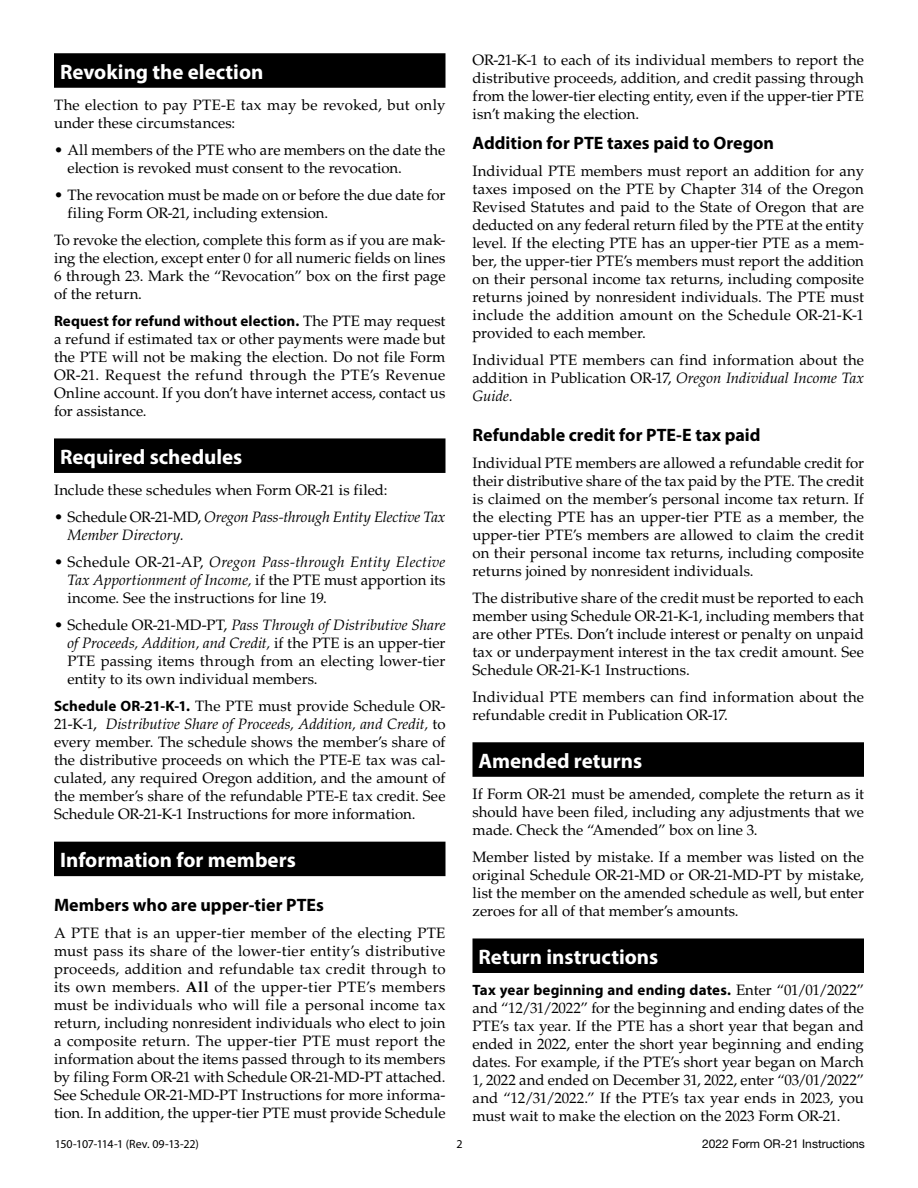
<style>
.page{position:relative;width:918px;height:1188px;background:#fff}
.page>*{position:absolute;margin:0;border:0;box-sizing:border-box;transform-origin:0 0}
.t1{font:700 21px "Myriad Pro";color:#fff}
.t2{font:700 18px "Myriad Pro";color:#000}
.t3{font:15px/18px "Palatino LT Std";color:#000;text-align:justify}
.t4{font:700 15px "Myriad Pro";letter-spacing:.005em;color:#000}
.t5{font:italic 15px/18px "Palatino LT Std";letter-spacing:-.01em;color:#000}
.t6{font:12px "Myriad Pro";letter-spacing:-.02em;color:#000}
.t7{font:12px "Helvetica Neue LT Std";color:#000}
.s1{font-family:"Palatino LT Std";font-weight:400}
.s2{font-style:normal}
.s3{font-style:italic}
.s4{font-family:"Myriad Pro";font-weight:700}
.s5{font-weight:700}
</style>
<div class="page">
<div style="left:54px;top:53px;width:392px;height:35px;background:#000"></div>
<div style="left:54px;top:438px;width:392px;height:35px;background:#000"></div>
<div style="left:54px;top:842px;width:392px;height:34px;background:#000"></div>
<div style="left:472px;top:742px;width:392px;height:35px;background:#000"></div>
<div style="left:472px;top:938px;width:392px;height:35px;background:#000"></div>
<h1 class="t1" style="left:60px;top:58px;width:214px">Revoking the election<sup>r.</sup></h1>
<p class="t3" style="left:54px;top:96px;width:393px">The election to pay PTE-E tax may be revoked, but only under these circumstances:</p>
<p class="t3" style="left:68px;top:141px;width:379px;text-indent:-14px">• All members of the PTE who are members on the date the election is revoked must consent to the revocation.</p>
<p class="t3" style="left:68px;top:186px;width:379px;text-indent:-14px">• The revocation must be made on or before the due date for filing Form OR-21, including extension.</p>
<p class="t3" style="left:54px;top:231px;width:393px">To revoke the election, complete this form as if you are mak&shy;ing the election, except enter 0 for all numeric fields on lines 6 through 23. Mark the “Revocation” box on the first page of the return.</p>
<p class="t4" style="left:54px;top:311px;width:393px">Request for refund without election. <span class="s1">The PTE may request</span></p>
<p class="t3" style="left:54px;top:330px;width:393px">a refund if estimated tax or other payments were made but the PTE will not be making the election. Do not file Form OR-21. Request the refund through the PTE’s Revenue Online account. If you don’t have internet access, contact us for assistance.</p>
<h1 class="t1" style="left:60px;top:443px;width:193px">Required schedules<sup>r.</sup></h1>
<p class="t3" style="left:54px;top:482px;width:335px">Include these schedules when Form OR-21 is filed:</p>
<p class="t5" style="left:68px;top:509px;width:379px;text-indent:-14px"><span class="s2">• Schedule OR-21-MD,</span> Oregon Pass-through Entity Elective Tax<br>Member Directory.</p>
<p class="t3" style="left:68px;top:554px;width:379px;text-indent:-14px">• Schedule OR-21-AP, <span class="s3">Oregon Pass-through Entity Elective Tax Apportionment of Income,</span> if the PTE must apportion its income. See the instructions for line 19.</p>
<p class="t3" style="left:68px;top:617px;width:380px;text-indent:-14px">• Schedule OR-21-MD-PT, <span class="s3">Pass Through of Distributive Share of Proceeds, Addition, and Credit,</span> if the PTE is an upper-tier PTE passing items through from an electing lower-tier entity to its own individual members.</p>
<p class="t3" style="left:54px;top:698px;width:393px"><span class="s4">Schedule OR-21-K-1.</span> The PTE must provide Schedule OR-21-K-1, <span class="s3">Distributive Share of Proceeds, Addition, and Credit,</span> to every member. The schedule shows the member’s share of the distributive proceeds on which the PTE-E tax was cal&shy;culated, any required Oregon addition, and the amount of the member’s share of the refundable PTE-E tax credit. See Schedule OR-21-K-1 Instructions for more information.</p>
<h1 class="t1" style="left:60px;top:846px;width:246px">Information for members<sup>r.</sup></h1>
<p class="t2" style="left:54px;top:893px;width:271px">Members who are upper-tier PTEs</p>
<p class="t3" style="left:54px;top:924px;width:393px">A PTE that is an upper-tier member of the electing PTE must pass its share of the lower-tier entity’s distributive proceeds, addition and refundable tax credit through to its own members. <span class="s5">All</span> of the upper-tier PTE’s members must be individuals who will file a personal income tax return, including nonresident individuals who elect to join a composite return. The upper-tier PTE must report the information about the items passed through to its members by filing Form OR-21 with Schedule OR-21-MD-PT attached.<br>See Schedule OR-21-MD-PT Instructions for more informa&shy;tion. In addition, the upper-tier PTE must provide Schedule</p>
<p class="t3" style="left:472px;top:51px;width:393px">OR-21-K-1 to each of its individual members to report the distributive proceeds, addition, and credit passing through from the lower-tier electing entity, even if the upper-tier PTE isn’t making the election.</p>
<p class="t2" style="left:472px;top:132px;width:303px">Addition for PTE taxes paid to Oregon</p>
<p class="t3" style="left:472px;top:163px;width:393px">Individual PTE members must report an addition for any taxes imposed on the PTE by Chapter 314 of the Oregon Revised Statutes and paid to the State of Oregon that are deducted on any federal return filed by the PTE at the entity level. If the electing PTE has an upper-tier PTE as a mem&shy;ber, the upper-tier PTE’s members must report the addition on their personal income tax returns, including composite returns joined by nonresident individuals. The PTE must include the addition amount on the Schedule OR-21-K-1 provided to each member.</p>
<p class="t3" style="left:472px;top:352px;width:393px">Individual PTE members can find information about the addition in Publication OR-17, <span class="s3">Oregon Individual Income Tax Guide.</span></p>
<p class="t2" style="left:472px;top:423px;width:289px">Refundable credit for PTE-E tax paid</p>
<p class="t3" style="left:472px;top:454px;width:393px">Individual PTE members are allowed a refundable credit for their distributive share of the tax paid by the PTE. The credit is claimed on the member’s personal income tax return. If the electing PTE has an upper-tier PTE as a member, the upper-tier PTE’s members are allowed to claim the credit on their personal income tax returns, including composite returns joined by nonresident individuals.</p>
<p class="t3" style="left:472px;top:589px;width:393px">The distributive share of the credit must be reported to each member using Schedule OR-21-K-1, including members that are other PTEs. Don’t include interest or penalty on unpaid tax or underpayment interest in the tax credit amount. See Schedule OR-21-K-1 Instructions.</p>
<p class="t3" style="left:472px;top:688px;width:393px">Individual PTE members can find information about the refundable credit in Publication OR-17.</p>
<h1 class="t1" style="left:478px;top:747px;width:165px">Amended returns</h1>
<p class="t3" style="left:472px;top:785px;width:393px">If Form OR-21 must be amended, complete the return as it should have been filed, including any adjustments that we made. Check the “Amended” box on line 3.</p>
<p class="t3" style="left:472px;top:848px;width:393px">Member listed by mistake. If a member was listed on the original Schedule OR-21-MD or OR-21-MD-PT by mistake, list the member on the amended schedule as well, but enter zeroes for all of that member’s amounts.</p>
<h1 class="t1" style="left:478px;top:943px;width:181px">Return instructions</h1>
<p class="t4" style="left:472px;top:981px;width:393px">Tax year beginning and ending dates. <span class="s1">Enter “01/01/2022”</span></p>
<p class="t3" style="left:472px;top:1000px;width:393px">and “12/31/2022” for the beginning and ending dates of the PTE’s tax year. If the PTE has a short year that began and ended in 2022, enter the short year beginning and ending dates. For example, if the PTE’s short year began on March 1, 2022 and ended on December 31, 2022, enter “03/01/2022” and “12/31/2022.” If the PTE’s tax year ends in 2023, you must wait to make the election on the 2023 Form OR-21.</p>
<p class="t6" style="left:55px;top:1137px;width:146px">150-107-114-1 (Rev. 09-13-22)</p>
<p class="t6" style="left:456px;top:1136px;width:8px">2</p>
<p class="t7" style="left:702px;top:1137px;width:164px">2022 Form OR-21 Instructions</p>
</div>
